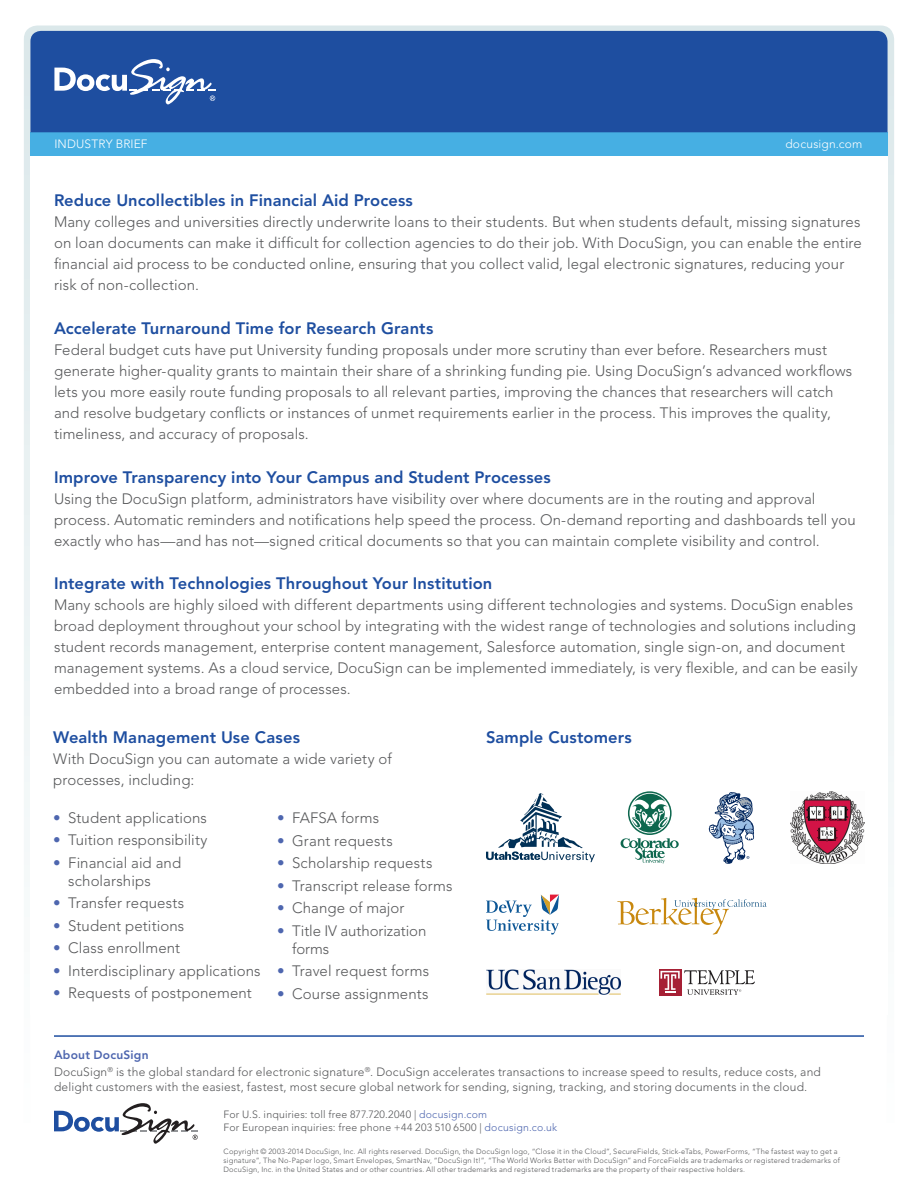
<style>
.page{position:relative;width:918px;height:1188px;background:#fff}
.page>*{position:absolute;margin:0;border:0;box-sizing:border-box;transform-origin:0 0}
.Header_2{font:800 16.5px "Avenir LT Std";letter-spacing:.005em;color:#1e4ea0}
.t1{font:300 15px/21px "Avenir LT Std";letter-spacing:.005em;color:#57585a}
.t2{font:300 12px/17.4px "Avenir LT Std";letter-spacing:.015em;color:#57585a}
.Paragraph_w_Indent{font:300 12px "Avenir LT Std";letter-spacing:.015em;color:#fff}
.Paragraph_2_-_Boiler{font:300 10.5px/12.6px "Avenir LT Std";letter-spacing:.02em;color:#57585a}
.Paragraph_2_-_Boiler-2{font:300 7.5px/9px "Avenir LT Std";letter-spacing:.025em;color:#57585a}
.s1{color:#4e66af}
.s2{font-weight:800;color:#4e66af}
</style>
<div class="page">
<div style="left:30px;top:132px;width:858px;height:24px;background:#46afe3"></div>
<div style="left:30px;top:31px;width:858px;height:101px;background:#1e4ea0"></div>
<svg style="left:54px;top:59px;width:162px;height:45px"></svg>
<hr style="left:54px;top:1035px;width:810px;height:2px;background:#1e4ea0">
<svg style="left:54px;top:1103px;width:144px;height:41px"></svg>
<svg style="left:486px;top:793px;width:109px;height:69px"></svg>
<svg style="left:621px;top:791px;width:58px;height:73px"></svg>
<svg style="left:709px;top:792px;width:46px;height:72px"></svg>
<img style="left:791px;top:791px;width:73px;height:73px">
<svg style="left:486px;top:895px;width:73px;height:40px"></svg>
<svg style="left:617px;top:898px;width:149px;height:36px"></svg>
<img style="left:486px;top:969px;width:135px;height:26px">
<div style="left:659px;top:969px;width:23px;height:26px;background:#a62035"></div>
<svg style="left:660px;top:970px;width:95px;height:25px"></svg>
<p class="Paragraph_w_Indent" style="left:54px;top:137px;width:95px">INDUSTRY BRIEF</p>
<p class="Paragraph_w_Indent" style="left:785px;top:137px;width:79px">docusign.com</p>
<p class="Header_2" style="left:54px;top:190px;width:360px">Reduce Uncollectibles in Financial Aid Process</p>
<p class="t1" style="left:54px;top:211px;width:809px">Many colleges and universities directly underwrite loans to their students. But when students default, missing signatures on loan documents can make it difficult for collection agencies to do their job. With DocuSign, you can enable the entire financial aid process to be conducted online, ensuring that you collect valid, legal electronic signatures, reducing your risk of non-collection.</p>
<p class="Header_2" style="left:54px;top:318px;width:381px">Accelerate Turnaround Time for Research Grants</p>
<p class="t1" style="left:54px;top:339px;width:800px">Federal budget cuts have put University funding proposals under more scrutiny than ever before. Researchers must generate higher-quality grants to maintain their share of a shrinking funding pie. Using DocuSign’s advanced workflows lets you more easily route funding proposals to all relevant parties, improving the chances that researchers will catch and resolve budgetary conflicts or instances of unmet requirements earlier in the process. This improves the quality, timeliness, and accuracy of proposals.</p>
<p class="Header_2" style="left:54px;top:467px;width:498px">Improve Transparency into Your Campus and Student Processes</p>
<p class="t1" style="left:54px;top:488px;width:803px">Using the DocuSign platform, administrators have visibility over where documents are in the routing and approval process. Automatic reminders and notifications help speed the process. On-demand reporting and dashboards tell you exactly who has—and has not—signed critical documents so that you can maintain complete visibility and control.</p>
<p class="Header_2" style="left:54px;top:574px;width:440px">Integrate with Technologies Throughout Your Institution</p>
<p class="t1" style="left:54px;top:595px;width:805px">Many schools are highly siloed with different departments using different technologies and systems. DocuSign enables broad deployment throughout your school by integrating with the widest range of technologies and solutions including student records management, enterprise content management, Salesforce automation, single sign-on, and document management systems. As a cloud service, DocuSign can be implemented immediately, is very flexible, and can be easily embedded into a broad range of processes.</p>
<p class="Header_2" style="left:53px;top:728px;width:248px">Wealth Management Use Cases</p>
<p class="t1" style="left:53px;top:749px;width:340px">With DocuSign you can automate a wide variety of processes, including:</p>
<p class="t1" style="left:53px;top:807px;width:155px"><span class="s1">•</span> Student applications</p>
<p class="t1" style="left:53px;top:830px;width:156px"><span class="s1">•</span> Tuition responsibility</p>
<p class="t1" style="left:68px;top:854px;width:114px;line-height:18px;text-indent:-15px"><span class="s1">•</span> Financial aid and scholarships</p>
<p class="t1" style="left:53px;top:893px;width:133px"><span class="s1">•</span> Transfer requests</p>
<p class="t1" style="left:53px;top:915px;width:133px"><span class="s1">•</span> Student petitions</p>
<p class="t1" style="left:53px;top:938px;width:128px"><span class="s1">•</span> Class enrollment</p>
<p class="t1" style="left:53px;top:960px;width:209px"><span class="s1">•</span> Interdisciplinary applications</p>
<p class="t1" style="left:53px;top:983px;width:200px"><span class="s1">•</span> Requests of postponement</p>
<p class="Header_2" style="left:486px;top:728px;width:147px">Sample Customers</p>
<p class="t1" style="left:277px;top:808px;width:103px"><span class="s1">•</span> FAFSA forms</p>
<p class="t1" style="left:277px;top:830px;width:117px"><span class="s1">•</span> Grant requests</p>
<p class="t1" style="left:277px;top:853px;width:157px"><span class="s1">•</span> Scholarship requests</p>
<p class="t1" style="left:277px;top:875px;width:177px"><span class="s1">•</span> Transcript release forms</p>
<p class="t1" style="left:277px;top:898px;width:129px"><span class="s1">•</span> Change of major</p>
<p class="t1" style="left:292px;top:922px;width:136px;line-height:18px;text-indent:-15px"><span class="s1">•</span> Title IV authorization forms</p>
<p class="t1" style="left:277px;top:961px;width:153px"><span class="s1">•</span> Travel request forms</p>
<p class="t1" style="left:277px;top:983px;width:153px"><span class="s1">•</span> Course assignments</p>
<p class="t2" style="left:54px;top:1046px;width:768px"><span class="s2">About DocuSign<br></span>DocuSign<sup>®</sup> is the global standard for electronic signature<sup>®</sup>. DocuSign accelerates transactions to increase speed to results, reduce costs, and</p>
<p class="t2" style="left:54px;top:1078px;width:755px">delight customers with the easiest, fastest, most secure global network for sending, signing, tracking, and storing documents in the cloud.</p>
<p class="Paragraph_2_-_Boiler" style="left:224px;top:1108px;width:335px">For U.S. inquiries: toll free 877.720.2040 | <span class="s1">docusign.com<br></span>For European inquiries: free phone +44 203 510 6500 | <span class="s1">docusign.co.uk</span></p>
<p class="Paragraph_2_-_Boiler-2" style="left:224px;top:1147px;width:618px">Copyright © 2003-2014 DocuSign, Inc. All rights reserved. DocuSign, the DocuSign logo, “Close it in the Cloud”, SecureFields, Stick-eTabs, PowerForms, “The fastest way to get a signature”, The No-Paper logo, Smart Envelopes, SmartNav, “DocuSign It!”, “The World Works Better with DocuSign” and ForceFields are trademarks or registered trademarks of<br>DocuSign, Inc. in the United States and or other countries. All other trademarks and registered trademarks are the property of their respective holders.</p>
</div>
